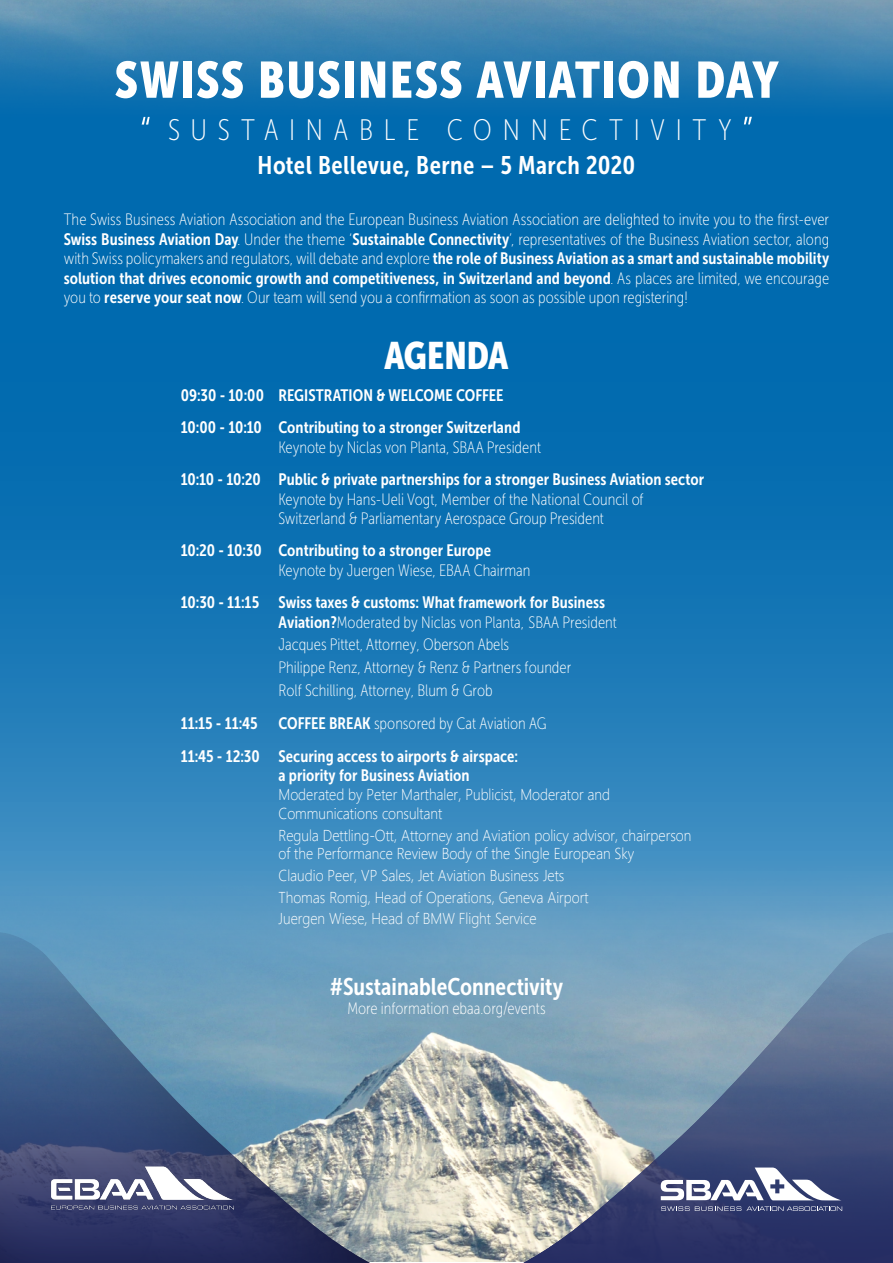
<style>
.page{position:relative;width:893px;height:1263px;background:#fff}
.page>*{position:absolute;margin:0;border:0;box-sizing:border-box;transform-origin:0 0}
.t1{font:50.7px "Museo Sans Cond 900";letter-spacing:.035em;color:#fff}
.t2{font:38.1px "Museo Sans Cond 900";color:#fff}
.t3{font:29.55px "Museo Sans Cond 100";letter-spacing:.365em;color:#fff}
.t4{font:25.35px "Museo Sans Cond 700";letter-spacing:.015em;color:#fff}
.t5{font:24px "Museo Sans Cond 700";color:#fff}
.t6{font:16.5px/19.5px "Museo Sans Cond 100";color:#fff}
.t7{font:16.5px/32.2px "Museo Sans Cond 700";color:#fff}
.t8{font:300 15.75px/18.6px "Segoe UI";color:#fff;scale:.9 1}
.s1{font-size:50.7px}
.s2{font-family:"Museo Sans Cond 700"}
.s3{font-family:"Museo Sans Cond 100"}
</style>
<div class="page">
<svg style="left:0;top:282px;width:893px;height:458px;background:#0c71b2"></svg>
<img style="left:0;top:740px;width:893px;height:192px">
<img style="left:0;top:0;width:893px;height:282px">
<div style="left:0;top:923px;width:469px;height:340px;background:#224;opacity:.7"></div>
<img style="left:51px;top:1165px;width:183px;height:46px">
<svg style="left:436px;top:932px;width:457px;height:331px;background:#768ba2"></svg>
<svg style="left:661px;top:1167px;width:181px;height:33px"></svg>
<svg style="left:661px;top:1206px;width:181px;height:5px"></svg>
<h1 class="t1" style="left:115px;top:51px;width:665px">SWISS BUSINESS AVIATION DAY</h1>
<h3 class="t3" style="left:139px;top:114px;width:617px"><span class="s1">“</span> SUSTAINABLE CONNECTIVITY<span class="s1">”</span></h3>
<h3 class="t4" style="left:257px;top:151px;width:379px">Hotel Bellevue, Berne – 5 March 2020</h3>
<p class="t6" style="left:64px;top:210px;width:767px;text-align:justify">The Swiss Business Aviation Association and the European Business Aviation Association are delighted to invite you to the first-ever <span class="s2">Swiss Business Aviation Day</span>. Under the theme ‘<span class="s2">Sustainable Connectivity</span>’, representatives of the Business Aviation sector, along with Swiss policymakers and regulators, will debate and explore <span class="s2">the role of Business Aviation as a smart and sustainable mobility</span></p>
<p class="t7" style="left:64px;top:262px;width:767px">solution that drives economic growth and competitiveness, in Switzerland and beyond<span class="s3">. As places are limited, we encourage</span></p>
<p class="t6" style="left:64px;top:288px;width:625px">you to <span class="s2">reserve your seat now</span>. Our team will send you a confirmation as soon as possible upon registering!</p>
<h2 class="t2" style="left:384px;top:334px;width:125px">AGENDA</h2>
<p class="t7" style="left:181px;top:379px;width:341px">09:30 - 10:00 REGISTRATION &amp; WELCOME COFFEE<br>10:00 - 10:10 Contributing to a stronger Switzerland</p>
<p class="t6" style="left:279px;top:438px;width:264px">Keynote by Niclas von Planta, SBAA President</p>
<p class="t7" style="left:181px;top:463px;width:525px">10:10 - 10:20 Public &amp; private partnerships for a stronger Business Aviation sector</p>
<p class="t6" style="left:279px;top:489px;width:367px">Keynote by Hans-Ueli Vogt, Member of the National Council of<br>Switzerland &amp; Parliamentary Aerospace Group President</p>
<p class="t7" style="left:181px;top:534px;width:312px">10:20 - 10:30 Contributing to a stronger Europe</p>
<p class="t6" style="left:279px;top:561px;width:253px">Keynote by Juergen Wiese, EBAA Chairman</p>
<p class="t7" style="left:181px;top:586px;width:426px">10:30 - 11:15 Swiss taxes &amp; customs: What framework for Business</p>
<p class="t6" style="left:279px;top:611px;width:340px;line-height:22.6px"><span class="s2">Aviation?</span>Moderated by Niclas von Planta, SBAA President Jacques Pittet, Attorney, Oberson Abels<br>Philippe Renz, Attorney &amp; Renz &amp; Partners founder<br>Rolf Schilling, Attorney, Blum &amp; Grob</p>
<p class="t7" style="left:181px;top:708px;width:78px">11:15 - 11:45</p>
<p class="t6" style="left:279px;top:714px;width:270px"><span class="s2">COFFEE BREAK</span> sponsored by Cat Aviation AG</p>
<p class="t7" style="left:279px;top:746px;width:241px;line-height:19.5px;text-indent:-98px">11:45 - 12:30 Securing access to airports &amp; airspace: a priority for Business Aviation</p>
<p class="t8" style="left:279px;top:784px;width:370px">Moderated by Peter Marthaler, Publicist, Moderator and<br>Communications consultant</p>
<p class="t8" style="left:279px;top:824px;width:460px">Regula Dettling-Ott, Attorney and Aviation policy advisor, chairperson of the Performance Review Body of the Single European Sky</p>
<p class="t8" style="left:279px;top:863px;width:346px;line-height:21.5px">Claudio Peer, VP Sales, Jet Aviation Business Jets<br>Thomas Romig, Head of Operations, Geneva Airport<br>Juergen Wiese, Head of BMW Flight Service</p>
<h3 class="t5" style="left:330px;top:973px;width:235px">#SustainableConnectivity</h3>
<p class="t6" style="left:347px;top:999px;width:200px">More information ebaa.org/events</p>
</div>
